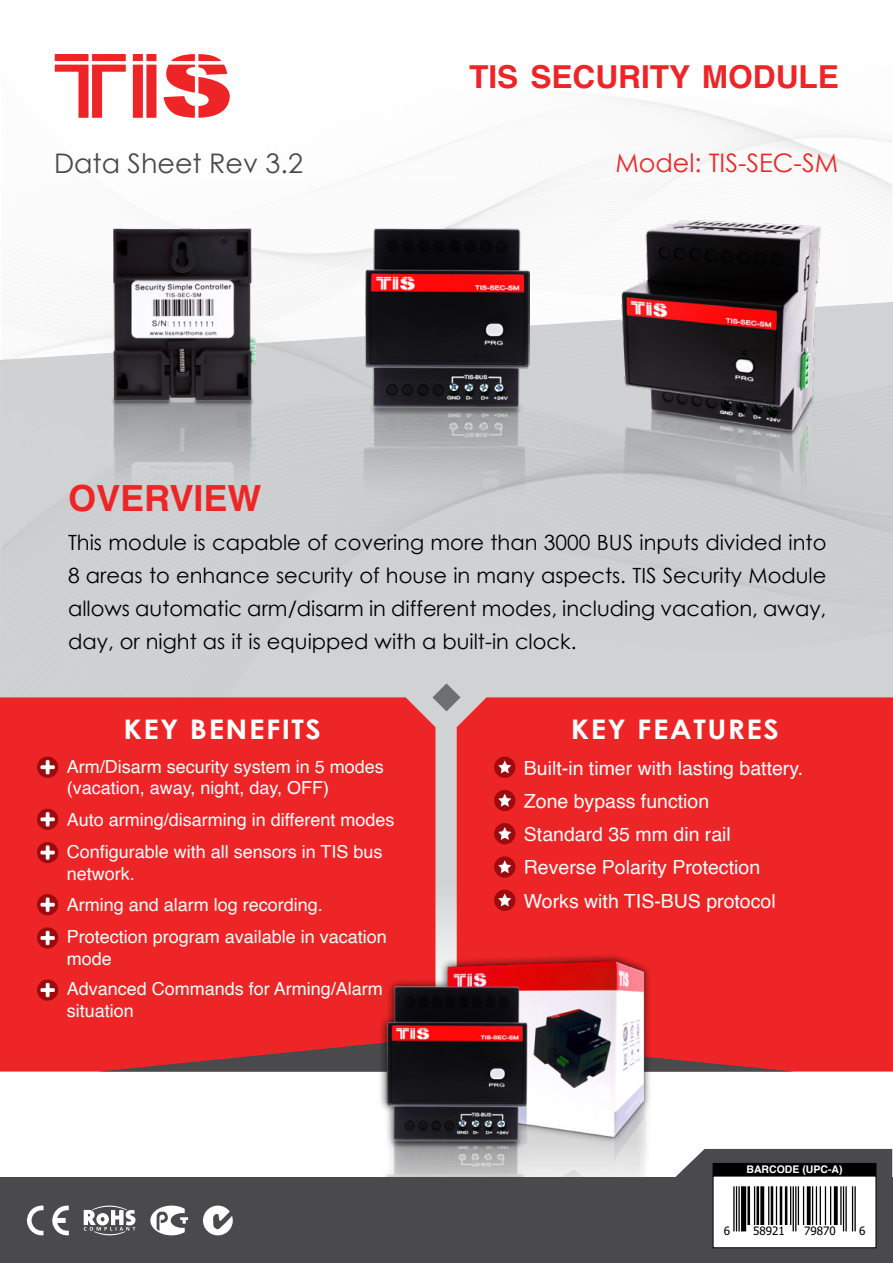
<style>
.page{position:relative;width:893px;height:1263px;background:#fff}
.page>*{position:absolute;margin:0;border:0;box-sizing:border-box;transform-origin:0 0}
.t1{font:700 36px "Helvetica";color:#ee2526}
.t2{font:700 31.65px "Helvetica";color:#ee2526}
.t3{font:700 27px "Century Gothic";letter-spacing:.05em;color:#fff;scale:1.1 1}
.t4{font:27px "Century Gothic";color:#4a4a4d}
.t5{font:25.5px "Century Gothic";color:#ee2526}
.t6{font:21px/33px "Century Gothic";color:#000;text-align:justify}
.t7{font:19.5px/33.3px "Helvetica";color:#fff}
.t8{font:18px/32px "Helvetica";color:#fff}
.t9{font:11.55px "Tahoma";color:#000}
.t10{font:700 10.5px "Helvetica";color:#fff}
</style>
<div class="page">
<svg style="left:652px;top:1149px;width:240px;height:29px"></svg>
<img style="left:2px;top:183px;width:891px;height:723px">
<div style="left:0;top:697px;width:435px;height:374px;background:#ee2526"></div>
<div style="left:37px;top:756px;width:21px;height:22px;background:#9e0b0f;border-radius:50%"></div>
<svg style="left:40px;top:760px;width:15px;height:14px"></svg>
<div style="left:37px;top:809px;width:21px;height:21px;background:#9e0b0f;border-radius:50%"></div>
<svg style="left:40px;top:812px;width:15px;height:14px"></svg>
<div style="left:37px;top:842px;width:21px;height:21px;background:#9e0b0f;border-radius:50%"></div>
<svg style="left:40px;top:845px;width:15px;height:15px"></svg>
<div style="left:37px;top:894px;width:21px;height:21px;background:#9e0b0f;border-radius:50%"></div>
<svg style="left:40px;top:897px;width:15px;height:15px"></svg>
<div style="left:37px;top:927px;width:21px;height:21px;background:#9e0b0f;border-radius:50%"></div>
<svg style="left:40px;top:931px;width:15px;height:14px"></svg>
<svg style="left:37px;top:979px;width:21px;height:22px"></svg>
<svg style="left:40px;top:983px;width:15px;height:14px"></svg>
<div style="left:457px;top:697px;width:436px;height:374px;background:#ee2526"></div>
<svg style="left:652px;top:1038px;width:142px;height:33px"></svg>
<svg style="left:98px;top:1037px;width:279px;height:34px"></svg>
<div style="left:377px;top:952px;width:275px;height:265px;background:#000;opacity:.75"></div>
<img style="left:385px;top:961px;width:261px;height:217px">
<div style="left:494px;top:756px;width:21px;height:22px;background:#9e0b0f;border-radius:50%"></div>
<svg style="left:498px;top:760px;width:13px;height:13px"></svg>
<div style="left:494px;top:790px;width:21px;height:21px;background:#9e0b0f;border-radius:50%"></div>
<svg style="left:498px;top:794px;width:13px;height:13px"></svg>
<div style="left:494px;top:823px;width:21px;height:21px;background:#9e0b0f;border-radius:50%"></div>
<svg style="left:498px;top:827px;width:13px;height:13px"></svg>
<div style="left:494px;top:856px;width:21px;height:22px;background:#9e0b0f;border-radius:50%"></div>
<svg style="left:498px;top:860px;width:13px;height:13px"></svg>
<div style="left:494px;top:890px;width:21px;height:21px;background:#9e0b0f;border-radius:50%"></div>
<svg style="left:498px;top:894px;width:13px;height:12px"></svg>
<div style="left:0;top:1178px;width:893px;height:85px;background:#4a4a4d"></div>
<svg style="left:84px;top:1205px;width:52px;height:30px"></svg>
<svg style="left:150px;top:1205px;width:38px;height:30px"></svg>
<svg style="left:203px;top:1205px;width:30px;height:30px"></svg>
<svg style="left:27px;top:1205px;width:42px;height:31px"></svg>
<div style="left:713px;top:1176px;width:163px;height:72px;background:#fff"></div>
<svg style="left:733px;top:1186px;width:123px;height:46px"></svg>
<hr style="left:733px;top:1186px;width:2px;height:45px;background:#000">
<hr style="left:736px;top:1186px;width:1px;height:45px;background:#000">
<hr style="left:738px;top:1186px;width:2px;height:45px;background:#000">
<div style="left:741px;top:1186px;width:5px;height:45px;background:#000"></div>
<hr style="left:747px;top:1186px;width:3px;height:39px;background:#000">
<hr style="left:754px;top:1186px;width:1px;height:39px;background:#000">
<hr style="left:756px;top:1186px;width:3px;height:39px;background:#000">
<svg style="left:760px;top:1186px;width:4px;height:39px"></svg>
<hr style="left:768px;top:1186px;width:1px;height:39px;background:#000">
<hr style="left:771px;top:1186px;width:2px;height:39px;background:#000">
<hr style="left:776px;top:1186px;width:1px;height:39px;background:#000">
<hr style="left:780px;top:1186px;width:2px;height:39px;background:#000">
<hr style="left:785px;top:1186px;width:2px;height:39px;background:#000">
<hr style="left:790px;top:1186px;width:1px;height:39px;background:#000">
<hr style="left:793px;top:1186px;width:1px;height:45px;background:#000">
<hr style="left:795px;top:1186px;width:1px;height:45px;background:#000">
<hr style="left:798px;top:1186px;width:1px;height:39px;background:#000">
<hr style="left:803px;top:1186px;width:1px;height:39px;background:#000">
<svg style="left:807px;top:1186px;width:4px;height:39px"></svg>
<hr style="left:812px;top:1186px;width:1px;height:39px;background:#000">
<hr style="left:816px;top:1186px;width:1px;height:39px;background:#000">
<hr style="left:820px;top:1186px;width:1px;height:39px;background:#000">
<hr style="left:825px;top:1186px;width:1px;height:39px;background:#000">
<hr style="left:830px;top:1186px;width:1px;height:39px;background:#000">
<svg style="left:834px;top:1186px;width:4px;height:39px"></svg>
<hr style="left:840px;top:1186px;width:2px;height:39px;background:#000">
<hr style="left:843px;top:1186px;width:1px;height:45px;background:#000">
<hr style="left:845px;top:1186px;width:2px;height:45px;background:#000">
<hr style="left:852px;top:1186px;width:1px;height:45px;background:#000">
<hr style="left:854px;top:1186px;width:2px;height:45px;background:#000">
<div style="left:713px;top:1163px;width:163px;height:12px;background:#000"></div>
<div style="left:713px;top:1163px;width:163px;height:13px;border:1px solid #000"></div>
<img style="left:364px;top:228px;width:165px;height:268px">
<img style="left:110px;top:228px;width:145px;height:268px">
<img style="left:621px;top:221px;width:200px;height:281px">
<div style="left:133px;top:65px;width:10px;height:53px;background:#ee2526"></div>
<div style="left:146px;top:65px;width:10px;height:53px;background:#ee2526"></div>
<div style="left:133px;top:54px;width:10px;height:7px;background:#ee2526"></div>
<div style="left:146px;top:54px;width:10px;height:7px;background:#ee2526"></div>
<div style="left:55px;top:54px;width:34px;height:7px;background:#ee2526"></div>
<svg style="left:55px;top:65px;width:71px;height:53px"></svg>
<div style="left:92px;top:54px;width:34px;height:7px;background:#ee2526"></div>
<svg style="left:164px;top:54px;width:66px;height:64px"></svg>
<svg style="left:432px;top:683px;width:28px;height:28px"></svg>
<h3 class="t4" style="left:54px;top:145px;width:251px">Data Sheet Rev 3.2</h3>
<h2 class="t2" style="left:469px;top:51px;width:371px">TIS SECURITY MODULE</h2>
<h3 class="t5" style="left:615px;top:145px;width:224px">Model: TIS-SEC-SM</h3>
<h1 class="t1" style="left:68px;top:469px;width:195px">OVERVIEW</h1>
<p class="t6" style="left:68px;top:526px;width:760px">This module is capable of covering more than 3000 BUS inputs divided into 8 areas to enhance security of house in many aspects. TIS Security Module allows automatic arm/disarm in different modes, including vacation, away, day, or night as isit equipped with a built i n- clock.</p>
<h3 class="t3" style="left:123px;top:709px;width:181px">KEY BENEFITS</h3>
<p class="t8" style="left:67px;top:756px;width:319px;line-height:21.6px">Arm/Disarm security system in 5 modes (vacation, away, night, day, OFF(</p>
<p class="t8" style="left:67px;top:804px;width:329px">Auto arming/disarming in different modes<br>Configurable with all sensors in TIS bus</p>
<p class="t8" style="left:67px;top:858px;width:322px">network.<br>Arming and alarm log recording.<br>Protection program available in vacation</p>
<p class="t8" style="left:67px;top:944px;width:318px;line-height:30.5px">mode<br>Advanced Commands for Arming/Alarm</p>
<p class="t8" style="left:67px;top:995px;width:69px">situation</p>
<h3 class="t3" style="left:571px;top:709px;width:191px">KEY FEATURES</h3>
<p class="t7" style="left:524px;top:752px;width:281px">Built i n- timer with lasting battery.<br>Zone bypass function<br>Standard 35 mm din rail<br>Reverse Polarity Protection<br>Works with TIS-BUS protocol</p>
<p class="t10" style="left:746px;top:1161px;width:98px">BARCODE (UPC A- (</p>
<p class="t9" style="left:724px;top:1223px;width:8px">6</p>
<p class="t9" style="left:753px;top:1223px;width:33px">58921</p>
<p class="t9" style="left:804px;top:1223px;width:33px">79870</p>
<p class="t9" style="left:859px;top:1223px;width:8px">6</p>
</div>
